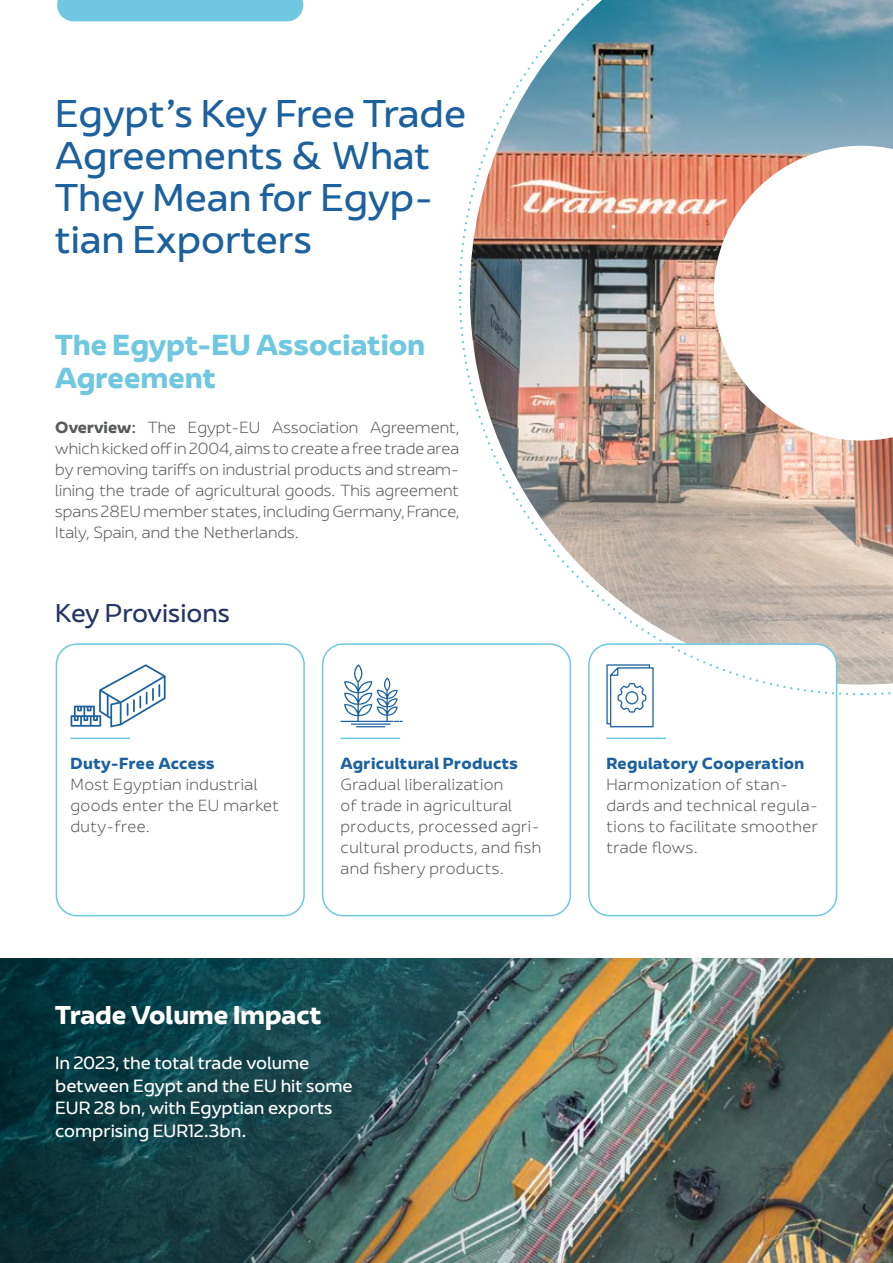
<style>
.page{position:relative;width:893px;height:1263px;background:#fff}
.page>*{position:absolute;margin:0;border:0;box-sizing:border-box;transform-origin:0 0}
.t1{font:36px/42px "AD Ports Group";color:#1c619e}
.t2{font:700 27px/33px "AD Ports Group";color:#70c7e0}
.t3{font:700 24px "AD Ports Group";color:#fff}
.t4{font:24px "AD Ports Group";color:#243666}
.t5{font:16.5px/22.5px "AD Ports Group";color:#fff}
.t6{font:300 15px/21px "AD Ports Group";color:#58595b}
.t7{font:300 15px/21px "AD Ports Group";letter-spacing:.025em;color:#58595b}
.t8{font:700 15px "AD Ports Group";letter-spacing:.025em;color:#1c619e}
.s1{font-weight:700}
.s2{font-weight:400}
</style>
<div class="page">
<div style="left:56px;top:643px;width:249px;height:273px;border:2px solid #70c7e0;border-radius:21px"></div>
<svg style="left:57px;top:0;width:247px;height:22px;background:#77c9e1"></svg>
<div style="left:322px;top:643px;width:249px;height:273px;border:2px solid #70c7e0;border-radius:21px"></div>
<div style="left:588px;top:643px;width:249px;height:273px;border:2px solid #70c7e0;border-radius:21px"></div>
<img style="left:459px;top:0;width:398px;height:292px">
<img style="left:458px;top:298px;width:402px;height:398px">
<svg style="left:861px;top:0;width:32px;height:696px"></svg>
<hr style="left:71px;top:737px;width:59px;height:2px;background:#70c7e0">
<hr style="left:341px;top:737px;width:59px;height:2px;background:#70c7e0">
<hr style="left:606px;top:737px;width:60px;height:2px;background:#70c7e0">
<img style="left:588px;top:958px;width:305px;height:305px">
<img style="left:0;top:958px;width:588px;height:305px">
<svg style="left:606px;top:664px;width:48px;height:63px"></svg>
<svg style="left:71px;top:664px;width:95px;height:63px"></svg>
<svg style="left:341px;top:664px;width:62px;height:63px"></svg>
<h1 class="t1" style="left:55px;top:92px;width:412px">Egypt s’ Key Free Trade<br>Agreements &amp; What</h1>
<h1 class="t1" style="left:55px;top:176px;width:380px">They Mean for Egyp-</h1>
<h1 class="t1" style="left:55px;top:218px;width:258px">tian Exporters</h1>
<h2 class="t2" style="left:55px;top:329px;width:371px">The Egypt-EU Association<br>Agreement</h2>
<p class="t6" style="left:370px;top:417px;width:91px">Agreement,</p>
<p class="t6" style="left:55px;top:417px;width:405px"><span class="s1">Overview</span><span class="s2">:<br></span>which kicked offin 2004, aims to create a free trade area</p>
<p class="t6" style="left:55px;top:480px;width:405px">lining the trade of agricultural goods. This agreement</p>
<p class="t6" style="left:148px;top:417px;width:30px">The</p>
<p class="t6" style="left:188px;top:417px;width:74px">Egypt-EU</p>
<p class="t6" style="left:272px;top:417px;width:88px">Association</p>
<p class="t6" style="left:55px;top:459px;width:405px">by removing tariffs on industrial products and stream-</p>
<p class="t6" style="left:55px;top:501px;width:405px">spans 28EU member states, including Germany, France,<br>Italy, Spain, and the Netherlands.</p>
<h3 class="t4" style="left:55px;top:594px;width:176px">Key Provisions</h3>
<p class="t8" style="left:71px;top:751px;width:146px">Duty-Free Access</p>
<p class="t7" style="left:71px;top:774px;width:210px">Most Egyptian industrial goods enter the EU market duty-free.</p>
<p class="t8" style="left:341px;top:751px;width:179px">Agricultural Products</p>
<p class="t7" style="left:341px;top:774px;width:173px">Gradual liberalization of trade in agricultural</p>
<p class="t7" style="left:341px;top:837px;width:202px">cultural products, and fish</p>
<p class="t7" style="left:341px;top:816px;width:201px">products, processed agri-</p>
<p class="t7" style="left:341px;top:858px;width:165px">and fishery products.</p>
<h3 class="t3" style="left:55px;top:995px;width:268px">Trade Volume Impact</h3>
<p class="t5" style="left:55px;top:1052px;width:299px">In 2023, the total trade volume between Egypt and the EU hit some<br>EUR 28 bn, with Egyptian exports comprising EUR12.3bn.</p>
<p class="t8" style="left:606px;top:751px;width:200px">Regulatory Cooperation</p>
<p class="t7" style="left:606px;top:774px;width:183px">Harmonization of stan-</p>
<p class="t7" style="left:606px;top:795px;width:213px">dards and technical regula-</p>
<p class="t7" style="left:606px;top:816px;width:213px">tions to facilitate smoother</p>
<p class="t7" style="left:606px;top:837px;width:93px">trade flows.</p>
</div>
